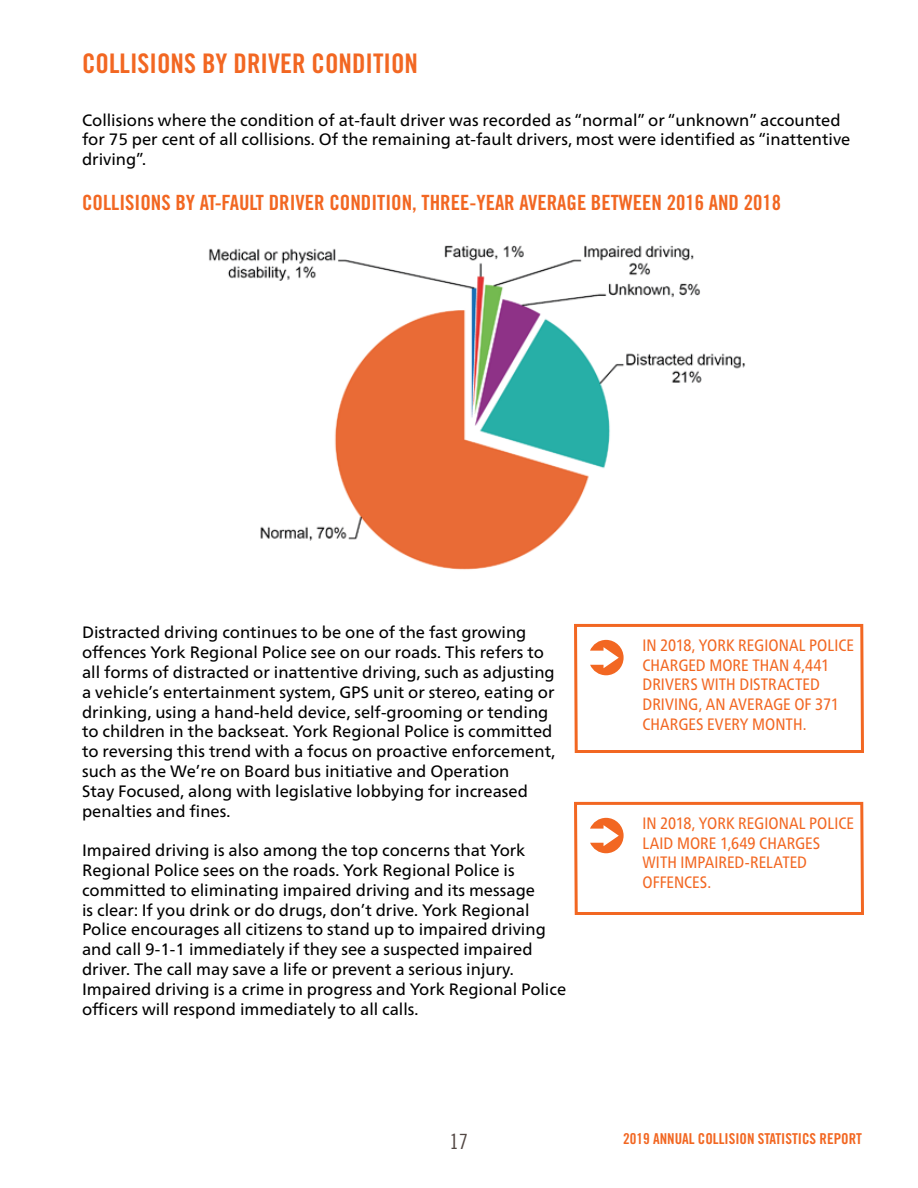
<style>
.page{position:relative;width:918px;height:1188px;background:#fff}
.page>*{position:absolute;margin:0;border:0;box-sizing:border-box;transform-origin:0 0}
.Body{font:27px "Trade Gothic LT Pro Bd Cn 20";color:#f26722}
.t1{font:21px "Trade Gothic LT Pro Bd Cn 20";color:#f26722}
.t2{font:21px "Trade Gothic LT Pro Cn 18";color:#524743}
.Body-2{font:16.5px/19.8px "Frutiger Neue LT Pro";color:#000}
.sub-head{font:condensed 16.5px/19.8px "Frutiger Neue LT Pro";color:#f26722}
.t3{font:15px "Trade Gothic LT Pro Bd Cn 20";color:#f26722}
</style>
<div class="page">
<img style="left:209px;top:245px;width:536px;height:325px">
<svg style="left:574px;top:623px;width:290px;height:130px"></svg>
<svg style="left:574px;top:801px;width:290px;height:114px"></svg>
<p class="Body" style="left:82px;top:47px;width:337px">COLLISIONS BY DRIVER CONDITION</p>
<p class="Body-2" style="left:82px;top:110px;width:770px">Collisions where the condition of at-fault driver was recorded as “normal” or “unknown” accounted for 75 per cent of all collisions. Of the remaining at-fault drivers, most were identified as “inattentive driving”.</p>
<h3 class="t1" style="left:82px;top:190px;width:700px">COLLISIONS BY AT-FAULT DRIVER CONDITION, THREE-YEAR AVERAGE BETWEEN 2016 AND 2018</h3>
<p class="Body-2" style="left:82px;top:623px;width:474px">Distracted driving continues to be one of the fast growing offences York Regional Police see on our roads. This refers to all forms of distracted or inattentive driving, such as adjusting a vehicle’s entertainment system, GPS unit or stereo, eating or drinking, using a hand-held device, self-grooming or tending to children in the backseat. York Regional Police is committed to reversing this trend with a focus on proactive enforcement, such as the We’re on Board bus initiative and Operation<br>Stay Focused, along with legislative lobbying for increased penalties and fines.</p>
<p class="Body-2" style="left:82px;top:840px;width:486px">Impaired driving is also among the top concerns that York Regional Police sees on the roads. York Regional Police is committed to eliminating impaired driving and its message<br>is clear: If you drink or do drugs, don’t drive. York Regional Police encourages all citizens to stand up to impaired driving and call 9-1-1 immediately if they see a suspected impaired driver. The call may save a life or prevent a serious injury.<br>Impaired driving is a crime in progress and York Regional Police officers will respond immediately to all calls.</p>
<p class="t2" style="left:450px;top:1129px;width:20px">17</p>
<p class="sub-head" style="left:643px;top:635px;width:213px">IN 2018, YORK REGIONAL POLICE<br>CHARGED MORE THAN 4,441<br>DRIVERS WITH DISTRACTED<br>DRIVING, AN AVERAGE OF 371<br>CHARGES EVERY MONTH.</p>
<p class="sub-head" style="left:643px;top:813px;width:213px">IN 2018, YORK REGIONAL POLICE<br>LAID MORE 1,649 CHARGES<br>WITH IMPAIRED-RELATED<br>OFFENCES.</p>
<p class="t3" style="left:623px;top:1130px;width:240px">2019 ANNUAL COLLISION STATISTICS REPORT</p>
</div>
